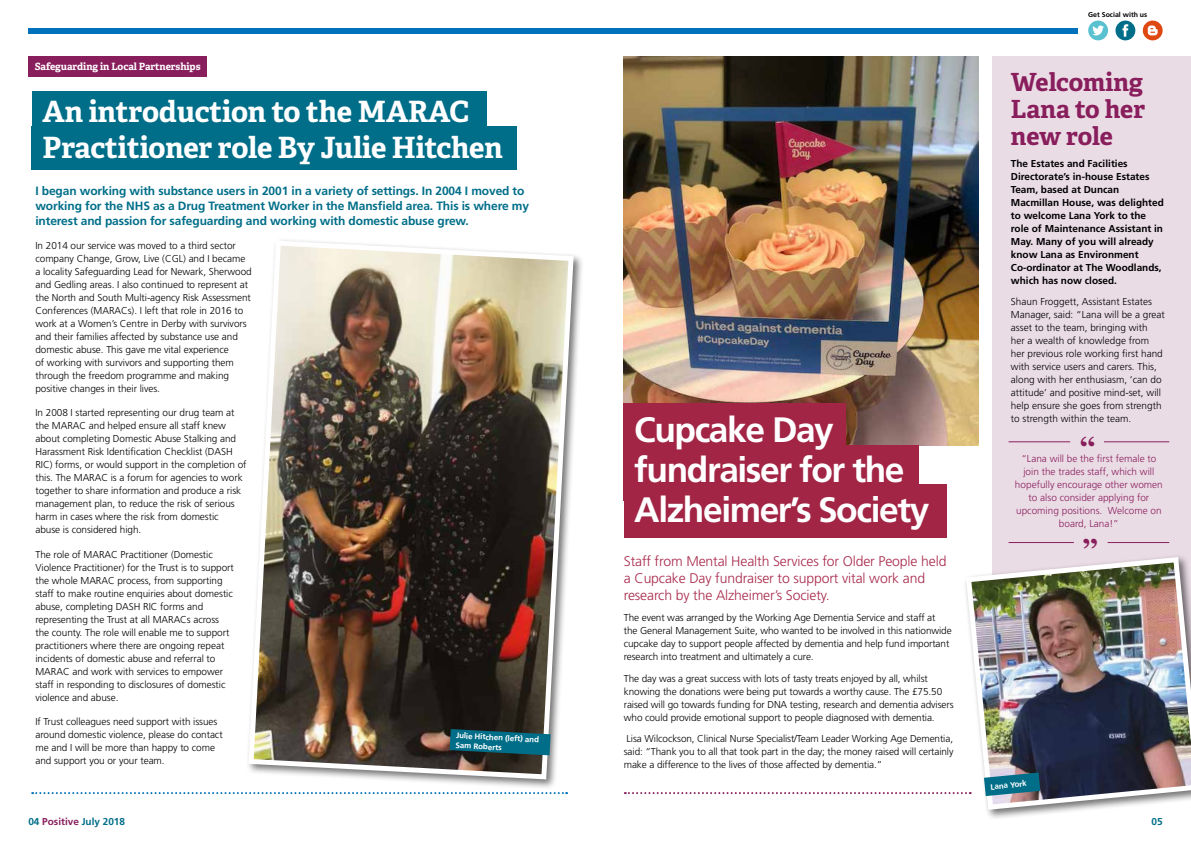
<style>
.page{position:relative;width:1191px;height:842px;background:#fff}
.page>*{position:absolute;margin:0;border:0;box-sizing:border-box;transform-origin:0 0}
.t1{font:700 35.3px/39.7px "Frutiger";letter-spacing:-.04em;color:#fff}
.t2{font:700 30px "Century Schoolbook";color:#891e5d}
.t3{font:700 29.3px/36.1px "Adelle PE";letter-spacing:-.005em;color:#fff}
.t4{font:700 25px/27px "Adelle PE";letter-spacing:-.005em;color:#891e5d;text-align:justify}
.t5{font:300 14px/17px "Frutiger";letter-spacing:-.01em;color:#a9294c}
.t6{font:700 12px/15px "Frutiger";letter-spacing:-.01em;color:#006e89}
.t7{font:300 10px/13px "Frutiger";letter-spacing:-.005em;color:#000}
.t8{font:700 10px/13px "Frutiger";color:#000}
.t9{font:300 10px/13px "Frutiger";color:#891e5d;text-align:center}
.t10{font:700 10px "Adelle PE";letter-spacing:-.005em;color:#fff}
.t11{font:700 10px "Frutiger";color:#006e89}
.t12{font:700 8px/10px "Frutiger";color:#fff}
.t13{font:700 7px "Frutiger";color:#000}
.s1{color:#891e5d}
</style>
<div class="page">
<div style="left:992px;top:56px;width:199px;height:735px;background:#eadce5"></div>
<img style="left:624px;top:57px;width:354px;height:389px">
<div style="left:624px;top:484px;width:322px;height:54px;background:#a22545"></div>
<div style="left:28px;top:28px;width:1049px;height:6px;background:#0072bb"></div>
<div style="left:1088px;top:21px;width:20px;height:19px;background:#5ac1d0;border-radius:50%"></div>
<svg style="left:1092px;top:26px;width:12px;height:9px"></svg>
<div style="left:1115px;top:21px;width:20px;height:19px;background:#006e89;border-radius:50%"></div>
<svg style="left:1122px;top:24px;width:6px;height:13px"></svg>
<svg style="left:1142px;top:21px;width:20px;height:19px"></svg>
<svg style="left:1147px;top:26px;width:10px;height:9px"></svg>
<div style="left:624px;top:403px;width:222px;height:83px;background:#a22545"></div>
<div style="left:624px;top:445px;width:295px;height:55px;background:#a22545"></div>
<div style="left:32px;top:92px;width:454px;height:43px;background:#006e89"></div>
<div style="left:32px;top:127px;width:485px;height:43px;background:#006e89"></div>
<hr style="left:1104px;top:441px;width:65px;height:1px;background:#891e5d">
<hr style="left:1008px;top:441px;width:62px;height:1px;background:#891e5d">
<hr style="left:1008px;top:542px;width:65px;height:1px;background:#891e5d">
<hr style="left:1107px;top:542px;width:62px;height:1px;background:#891e5d">
<div style="left:963px;top:554px;width:228px;height:266px;background:#000;opacity:.55"></div>
<img style="left:963px;top:554px;width:228px;height:258px">
<svg style="left:984px;top:772px;width:56px;height:24px"></svg>
<div style="left:246px;top:238px;width:338px;height:552px;background:#000;opacity:.55"></div>
<img style="left:246px;top:238px;width:330px;height:544px">
<svg style="left:450px;top:729px;width:100px;height:26px;background:#096176"></svg>
<svg style="left:32px;top:792px;width:535px;height:2px"></svg>
<svg style="left:625px;top:792px;width:345px;height:2px"></svg>
<div style="left:28px;top:56px;width:179px;height:21px;background:#891e5d"></div>
<p class="t10" style="left:35px;top:60px;width:167px">Safeguarding in Local Partnerships</p>
<h3 class="t3" style="left:43px;top:92px;width:462px">An introduction to the MARAC<br>Practitioner role By Julie Hitchen</h3>
<p class="t6" style="left:35px;top:183px;width:495px">I began working with substance users in 2001 in a variety of settings. In 2004 I moved to working for the NHS as a Drug Treatment Worker in the Mansfield area. This is where my interest and passion for safeguarding and working with domestic abuse grew.</p>
<p class="t7" style="left:35px;top:239px;width:218px">In 2014 our service was moved to a third sector company Change, Grow, Live (CGL) and I became a locality Safeguarding Lead for Newark, Sherwood and Gedling areas. I also continued to represent at the North and South Multi-agency Risk Assessment Conferences (MARACs). I left that role in 2016 to work at a Women’s Centre in Derby with survivors and their families affected by substance use and domestic abuse. This gave me vital experience<br>of working with survivors and supporting them through the freedom programme and making positive changes in their lives.</p>
<p class="t7" style="left:35px;top:406px;width:212px">In 2008 I started representing our drug team at the MARAC and helped ensure all staff knew about completing Domestic Abuse Stalking and Harassment Risk Identification Checklist (DASH RIC) forms, or would support in the completion of this. The MARAC is a forum for agencies to work together to share information and produce a risk management plan, to reduce the risk of serious harm in cases where the risk from domestic<br>abuse is considered high.</p>
<p class="t7" style="left:35px;top:548px;width:200px">The role of MARAC Practitioner (Domestic Violence Practitioner) for the Trust is to support the whole MARAC process, from supporting staff to make routine enquiries about domestic abuse, completing DASH RIC forms and representing the Trust at all MARACs across the county. The role will enable me to support practitioners where there are ongoing repeat incidents of domestic abuse and referral to MARAC and work with services to empower staff in responding to disclosures of domestic violence and abuse.</p>
<p class="t7" style="left:35px;top:715px;width:189px">If Trust colleagues need support with issues around domestic violence, please do contact me and I will be more than happy to come and support you or your team.</p>
<p class="t12" style="left:456px;top:730px;width:85px;rotate:3deg">Julie Hitchen (left) and<br>Sam Roberts</p>
<p class="t11" style="left:28px;top:815px;width:98px">04 <span class="s1">Positive</span> July 2018</p>
<h1 class="t1" style="left:634px;top:410px;width:296px">Cupcake Day fundraiser for the<br>Alzheimer’s Society</h1>
<h3 class="t5" style="left:624px;top:552px;width:324px">Staff from Mental Health Services for Older People held a Cupcake Day fundraiser to support vital work and research by the Alzheimer’s Society.</h3>
<p class="t7" style="left:624px;top:611px;width:329px">The event was arranged by the Working Age Dementia Service and staff at<br>the General Management Suite, who wanted to be involved in this nationwide cupcake day to support people affected by dementia and help fund important research into treatment and ultimately a cure.</p>
<p class="t7" style="left:624px;top:672px;width:331px">The day was a great success with lots of tasty treats enjoyed by all, whilst knowing the donations were being put towards a worthy cause. The £75.50 raised will go towards funding for DNA testing, research and dementia advisers who could provide emotional support to people diagnosed with dementia.</p>
<p class="t7" style="left:624px;top:732px;width:331px;text-align:justify">Lisa Wilcockson, Clinical Nurse Specialist/Team Leader Working Age Dementia, said: “Thank you to all that took part in the day; the money raised will certainly make a difference to the lives of those affected by dementia.”</p>
<p class="t13" style="left:1088px;top:11px;width:61px">Get Social with us</p>
<h3 class="t4" style="left:1011px;top:68px;width:136px">Welcoming Lana to her new role</h3>
<p class="t8" style="left:1011px;top:157px;width:154px">The Estates and Facilities<br>Directorate’s in-house Estates<br>Team, based at Duncan<br>Macmillan House, was delighted to welcome Lana York to the role of Maintenance Assistant in<br>May. Many of you will already know Lana as Environment<br>Co-ordinator at The Woodlands, which has now closed.</p>
<p class="t7" style="left:1011px;top:295px;width:155px">Shaun Froggett, Assistant Estates Manager, said: “Lana will be a great asset to the team, bringing with<br>her a wealth of knowledge from her previous role working first hand with service users and carers. This, along with her enthusiasm, ‘can do attitude’ and positive mind-set, will help ensure she goes from strength to strength within the team.</p>
<p class="t9" style="left:1015px;top:452px;width:149px">“Lana will be the first female to join the trades staff, which will hopefully encourage other women to also consider applying for upcoming positions. Welcome on board, Lana!”</p>
<h2 class="t2" style="left:1080px;top:429px;width:16px">“</h2>
<h2 class="t2" style="left:1097px;top:555px;width:16px;rotate:-180deg">“</h2>
<p class="t12" style="left:990px;top:782px;width:38px;rotate:-6deg">Lana York</p>
<p class="t11" style="left:1151px;top:815px;width:13px">05</p>
</div>
